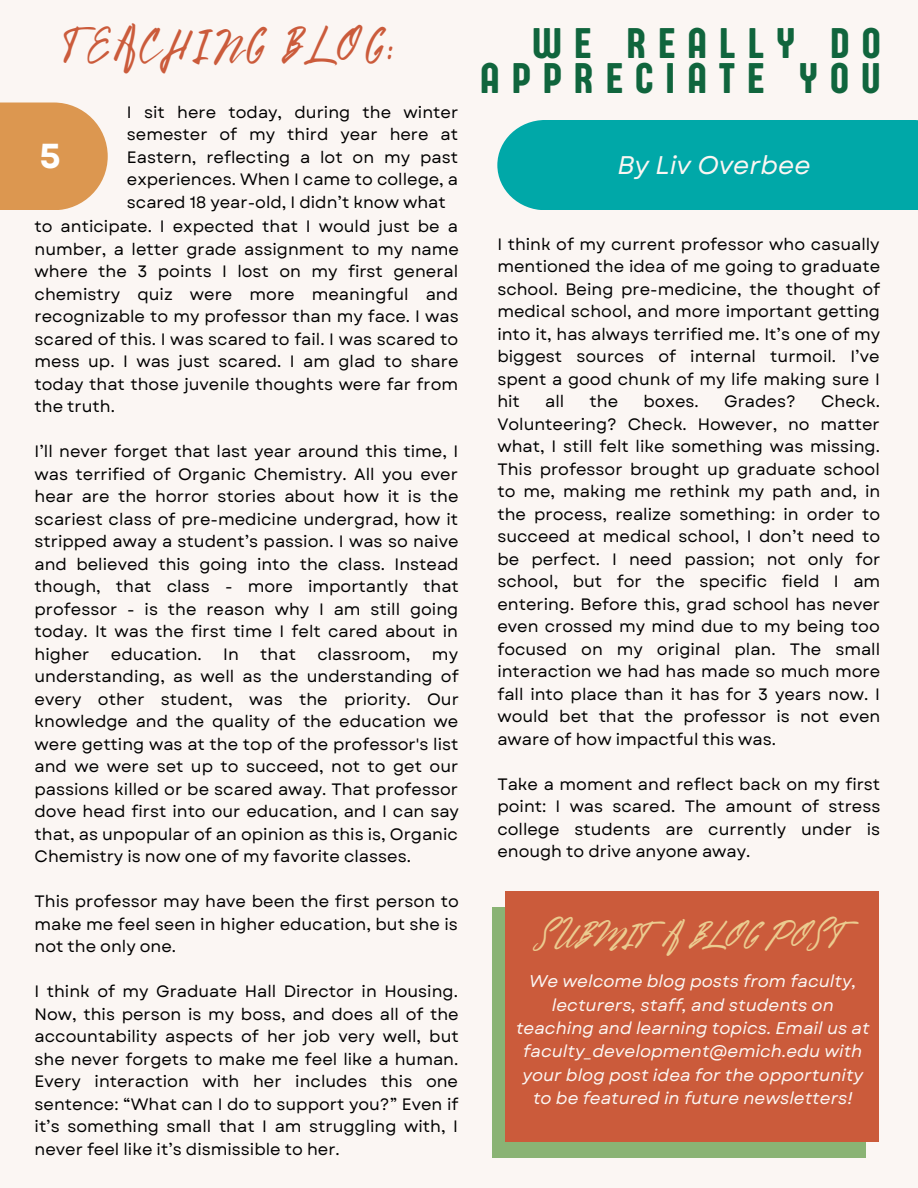
<style>
.page{position:relative;width:918px;height:1188px;background:#fbf6f3}
.page>*{position:absolute;margin:0;border:0;box-sizing:border-box;transform-origin:0 0}
.t1{font:48px "Bright Sunshine";letter-spacing:.07em;color:#cb5b3b}
.t2{font:44.25px/34.8px "Sugo Pro Display";letter-spacing:.29em;color:#10653d;text-align:right}
.t3{font:italic 35.4px "Bright Sunshine";color:#ebcc90}
.t4{font:700 34.65px "Garet";color:#fff}
.t5{font:italic 25.5px "Garet";color:#fbf6f3}
.t6{font:italic 16.95px/23.4px "Garet";color:#fbf6f3;text-align:center}
.t7{font:16.5px/22.5px "Garet";color:#000;text-align:justify}
</style>
<div class="page">
<div style="left:0;top:103px;width:108px;height:107px;background:#dc9750"></div>
<div style="left:497px;top:120px;width:421px;height:90px;background:#00a8a8"></div>
<div style="left:492px;top:907px;width:374px;height:251px;background:#8ab374"></div>
<div style="left:505px;top:891px;width:374px;height:250px;background:#cb5b3b"></div>
<h1 class="t1" style="left:64px;top:8px;width:332px">TEACHING BLOG:</h1>
<h3 class="t4" style="left:39px;top:131px;width:23px">5</h3>
<p class="t7" style="left:127px;top:101px;width:333px">I sit here today, during the winter semester of my third year here at Eastern, reflecting a lot on my past experiences. When I came to college, a scared 18 year-old, I didn’t know what</p>
<p class="t7" style="left:35px;top:215px;width:426px">to anticipate. I expected that I would just be a number, a letter grade assignment to my name where the 3 points I lost on my first general chemistry quiz were more meaningful and recognizable to my professor than my face. I was scared of this. I was scared to fail. I was scared to mess up. I was just scared. I am glad to share today that those juvenile thoughts were far from the truth.</p>
<p class="t7" style="left:35px;top:440px;width:426px">I’ll never forget that last year around this time, I was terrified of Organic Chemistry. All you ever hear are the horror stories about how it is the scariest class of pre-medicine undergrad, how it stripped away a student’s passion. I was so naive and believed this going into the class. Instead though, that class - more importantly that professor - is the reason why I am still going today. It was the first time I felt cared about in higher</p>
<p class="t7" style="left:111px;top:643px;width:92px">education.</p>
<p class="t7" style="left:223px;top:643px;width:17px">In</p>
<p class="t7" style="left:260px;top:643px;width:37px">that</p>
<p class="t7" style="left:317px;top:643px;width:95px">classroom,</p>
<p class="t7" style="left:35px;top:643px;width:426px;text-indent:397px">my understanding, as well as the understanding of every other student, was the priority. Our knowledge and the quality of the education we were getting was at the top of the professor's list and we were set up to succeed, not to get our passions killed or be scared away. That professor dove head first into our education, and I can say that, as unpopular of an opinion as this is, Organic Chemistry is now one of my favorite classes.</p>
<p class="t7" style="left:35px;top:890px;width:426px">This professor may have been the first person to make me feel seen in higher education, but she is not the only one.</p>
<p class="t7" style="left:35px;top:980px;width:426px">I think of my Graduate Hall Director in Housing.<br>Now, this person is my boss, and does all of the accountability aspects of her job very well, but she never forgets to make me feel like a human.<br>Every interaction with her includes this one sentence: “What can I do to support you?” Even if it’s something small that I am struggling with, I never feel like it’s dismissible to her.</p>
<h2 class="t2" style="left:480px;top:26px;width:402px">WE REALLY DO<br>APPRECIATE YOU</h2>
<h3 class="t5" style="left:618px;top:146px;width:195px">By Liv Overbee</h3>
<p class="t7" style="left:497px;top:233px;width:384px">I think of my current professor who casually mentioned the idea of me going to graduate school. Being pre-medicine, the thought of medical school, and more important getting into it, has always terrified me. It’s one of my biggest sources of internal turmoil. I’ve spent a good chunk of my life making sure I hit</p>
<p class="t7" style="left:497px;top:390px;width:385px;text-indent:324px">Check.<br>Volunteering? Check. However, no matter what, I still felt like something was missing.<br>This professor brought up graduate school to me, making me rethink my path and, in the process, realize something: in order to succeed at medical school, I don’t need to be perfect. I need passion; not only for school, but for the specific field I am entering. Before this, grad school has never even crossed my mind due to my being too focused on my original plan. The small interaction we had has made so much more fall into place than it has for 3 years now. I would bet that the professor is not even aware of how impactful this was.</p>
<p class="t7" style="left:497px;top:773px;width:385px">Take a moment and reflect back on my first point: I was scared. The amount of stress college students are currently under is enough to drive anyone away.</p>
<p class="t7" style="left:545px;top:390px;width:21px">all</p>
<p class="t7" style="left:590px;top:390px;width:30px">the</p>
<p class="t7" style="left:643px;top:390px;width:57px">boxes.</p>
<p class="t7" style="left:724px;top:390px;width:73px">Grades?</p>
<h3 class="t3" style="left:539px;top:909px;width:310px">SUBMIT A BLOG POST</h3>
<p class="t6" style="left:516px;top:970px;width:355px">We welcome blog posts from faculty, lecturers, staff, and students on teaching and learning topics. Email us at faculty_development@emich.edu with your blog post idea for the opportunity to be featured in future newsletters!</p>
</div>
